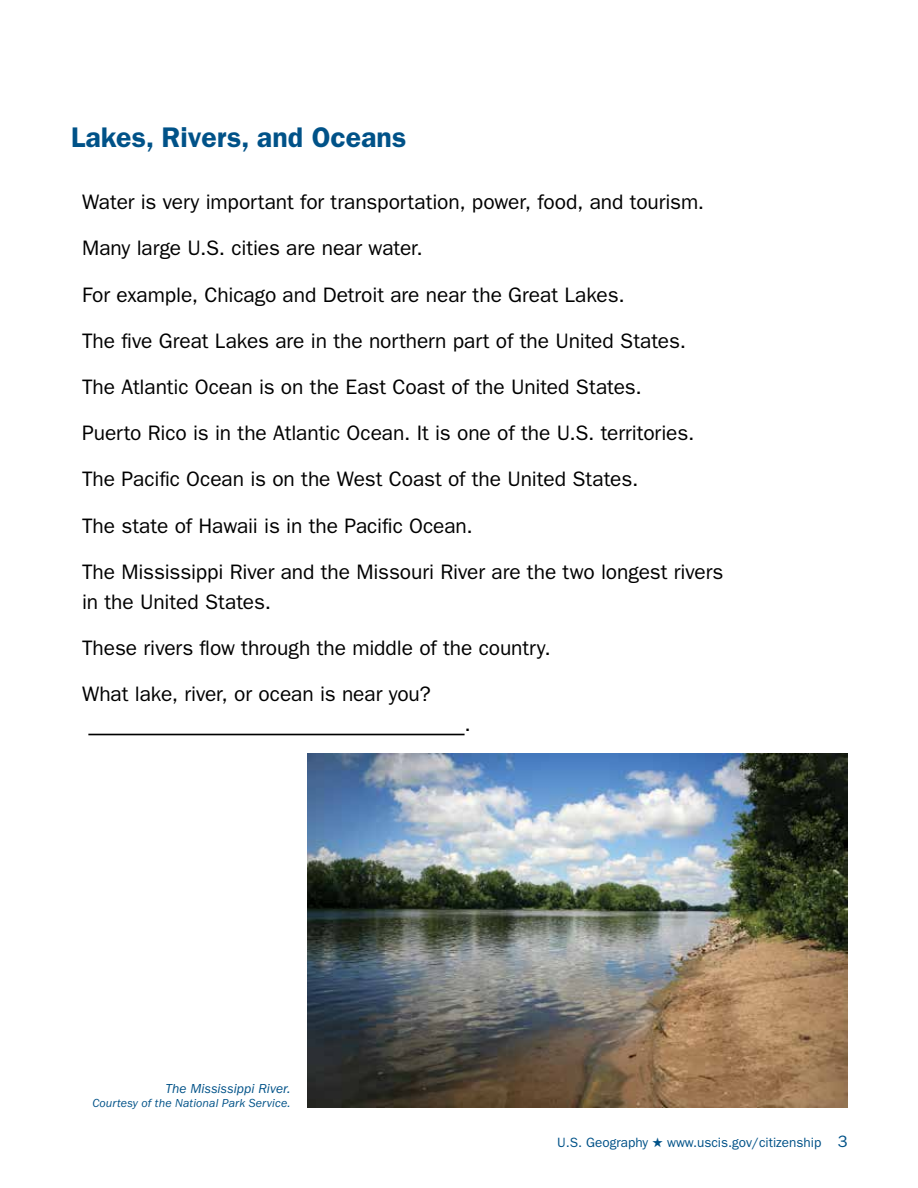
<style>
.page{position:relative;width:918px;height:1188px;background:#fff}
.page>*{position:absolute;margin:0;border:0;box-sizing:border-box;transform-origin:0 0}
.Subtitle{font:600 28.5px "ITC Franklin Gothic Std";color:#005288}
.body_text_for_lesson{font:21px/30px "ITC Franklin Gothic Std";letter-spacing:-.005em;color:#000}
.t1{font:13.5px "ITC Franklin Gothic Std";color:#005288}
.captions{font:italic 13.5px "ITC Franklin Gothic Std";letter-spacing:.005em;color:#005288}
.captions-2{font:italic 12px "ITC Franklin Gothic Std";letter-spacing:.01em;color:#005288}
.s1{font-size:16.5px}
</style>
<div class="page">
<hr style="left:88px;top:734px;width:377px;height:1px;background:#000">
<img style="left:308px;top:753px;width:540px;height:354px">
<p class="Subtitle" style="left:71px;top:120px;width:337px">Lakes, Rivers, and Oceans</p>
<p class="body_text_for_lesson" style="left:82px;top:187px;width:624px">Water is very important for transportation, power, food, and tourism.</p>
<p class="body_text_for_lesson" style="left:82px;top:233px;width:342px">Many large U.S. cities are near water.</p>
<p class="body_text_for_lesson" style="left:82px;top:280px;width:544px">For example, Chicago and Detroit are near the Great Lakes.</p>
<p class="body_text_for_lesson" style="left:82px;top:326px;width:606px">The five Great Lakes are in the northern part of the United States.</p>
<p class="body_text_for_lesson" style="left:82px;top:372px;width:561px">The Atlantic Ocean is on the East Coast of the United States.</p>
<p class="body_text_for_lesson" style="left:82px;top:418px;width:614px">Puerto Rico is in the Atlantic Ocean. It is one of the U.S. territories.</p>
<p class="body_text_for_lesson" style="left:82px;top:464px;width:558px">The Pacific Ocean is on the West Coast of the United States.</p>
<p class="body_text_for_lesson" style="left:82px;top:511px;width:392px">The state of Hawaii is in the Pacific Ocean.</p>
<p class="body_text_for_lesson" style="left:82px;top:557px;width:643px">The Mississippi River and the Missouri River are the two longest rivers in the United States.</p>
<p class="body_text_for_lesson" style="left:82px;top:633px;width:470px">These rivers flow through the middle of the country.</p>
<p class="body_text_for_lesson" style="left:82px;top:679px;width:350px">What lake, river, or ocean is near you?</p>
<p class="body_text_for_lesson" style="left:465px;top:709px;width:8px">.</p>
<p class="captions" style="left:165px;top:1081px;width:127px">The Mississippi River.</p>
<p class="captions-2" style="left:92px;top:1097px;width:200px">Courtesy of the National Park Service.</p>
<p class="t1" style="left:557px;top:1135px;width:292px">U.S. Geography ★ www.uscis.gov/citizenship <span class="s1">3</span></p>
</div>
